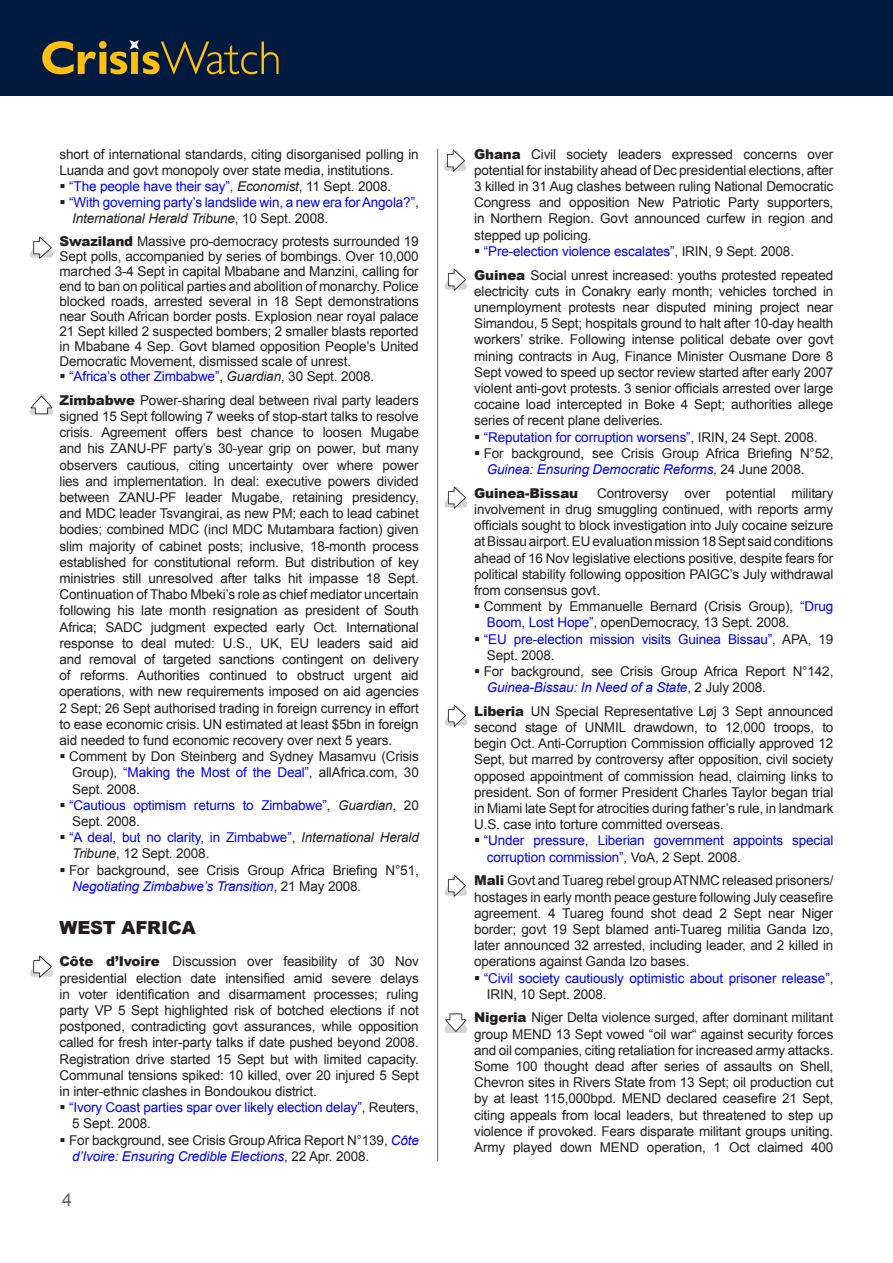
<style>
.page{position:relative;width:893px;height:1263px;background:#fff}
.page>*{position:absolute;margin:0;border:0;box-sizing:border-box;transform-origin:0 0}
.Country_body{font:900 18px "Arial";letter-spacing:-.01em;color:#231f20}
.t1{font:18px "Arial";color:#636366}
.Country_body-2{font:13.5px/16.2px "Arial";letter-spacing:-.01em;color:#231f20;text-align:justify}
.Bullets_new{font:13.5px/16.2px "Arial";letter-spacing:-.01em;color:#00f}
.Bullets_new-2{font:13.5px/16.2px "Arial";letter-spacing:-.01em;color:#231f20}
.Country_body-3{font:900 13.5px "Arial";letter-spacing:-.01em;color:#231f20}
.s1{color:#231f20}
.s2{font-style:italic;color:#231f20}
.s3{font-weight:900}
.s4{color:#00f}
.s5{font-style:italic;color:#00f}
</style>
<div class="page">
<div style="left:0;top:0;width:893px;height:96px;background:#001a3f"></div>
<hr style="left:437px;top:149px;width:1px;height:1012px;background:#757679">
<img style="left:30px;top:236px;width:23px;height:23px">
<img style="left:30px;top:394px;width:23px;height:21px">
<img style="left:30px;top:955px;width:23px;height:23px">
<img style="left:444px;top:268px;width:23px;height:23px">
<img style="left:444px;top:486px;width:23px;height:23px">
<img style="left:444px;top:704px;width:23px;height:23px">
<img style="left:444px;top:874px;width:23px;height:23px">
<img style="left:444px;top:1012px;width:23px;height:21px">
<img style="left:443px;top:149px;width:23px;height:23px">
<p class="Country_body-2" style="left:60px;top:146px;width:361px">short of international standards, citing disorganised polling in<br>Luanda and govt monopoly over state media, institutions.</p>
<p class="Bullets_new" style="left:69px;top:178px;width:324px">“The people have their say”<span class="s1">,</span> <span class="s2">Economist</span><span class="s1">, 11 Sept. 2008.</span></p>
<p class="Bullets_new" style="left:69px;top:195px;width:351px">“With governing party’s landslide win, a new era for Angola?”<span class="s1">,<br></span><span class="s2">International Herald Tribune</span><span class="s1">, 10 Sept. 2008.</span></p>
<p class="Country_body-2" style="left:60px;top:234px;width:361px;line-height:15px"><span class="s3">Swaziland</span> Massive pro-democracy protests surrounded 19<br>Sept polls, accompanied by series of bombings. Over 10,000 marched 3-4 Sept in capital Mbabane and Manzini, calling for end to ban on political parties and abolition of monarchy. Police blocked roads, arrested several in 18 Sept demonstrations near South African border posts. Explosion near royal palace 21 Sept killed 2 suspected bombers; 2 smaller blasts reported in Mbabane 4 Sep. Govt blamed opposition People’s United Democratic Movement, dismissed scale of unrest.</p>
<p class="Bullets_new" style="left:69px;top:368px;width:307px">“Africa’s other Zimbabwe”<span class="s1">,</span> <span class="s2">Guardian</span><span class="s1">, 30 Sept. 2008.</span></p>
<p class="Country_body-2" style="left:60px;top:392px;width:361px"><span class="s3">Zimbabwe</span> Power-sharing deal between rival party leaders signed 15 Sept following 7 weeks of stop-start talks to resolve crisis. Agreement offers best chance to loosen Mugabe and his ZANU-PF party’s 30-year grip on power, but many observers cautious, citing uncertainty over where power lies and implementation. In deal: executive powers divided between ZANU-PF leader Mugabe, retaining presidency, and MDC leader Tsvangirai, as new PM; each to lead cabinet bodies; combined MDC (incl MDC Mutambara faction) given slim majority of cabinet posts; inclusive, 18-month process established for constitutional reform. But distribution of key ministries still unresolved after talks hit impasse 18 Sept.<br>Continuation of Thabo Mbeki’s role as chief mediator uncertain following his late month resignation as president of South Africa; SADC judgment expected early Oct. International response to deal muted: U.S., UK, EU leaders said aid and removal of targeted sanctions contingent on delivery of reforms. Authorities continued to obstruct urgent aid operations, with new requirements imposed on aid agencies 2 Sept; 26 Sept authorised trading in foreign currency in effort to ease economic crisis. UN estimated at least $5bn in foreign aid needed to fund economic recovery over next 5 years.</p>
<p class="Bullets_new-2" style="left:69px;top:748px;width:351px;text-align:justify">Comment by Don Steinberg and Sydney Masamvu (Crisis Group), <span class="s4">“Making the Most of the Deal”</span>, allAfrica.com, 30<br>Sept. 2008.</p>
<p class="Bullets_new" style="left:69px;top:797px;width:351px">“Cautious optimism returns to Zimbabwe”<span class="s1">,</span> <span class="s2">Guardian</span><span class="s1">, 20<br>Sept. 2008.</span></p>
<p class="Bullets_new" style="left:69px;top:829px;width:351px">“A deal, but no clarity, in Zimbabwe”<span class="s1">,</span> <span class="s2">International Herald<br>Tribune</span><span class="s1">, 12 Sept. 2008.</span></p>
<p class="Bullets_new-2" style="left:69px;top:862px;width:351px">For background, see Crisis Group Africa Briefing N°51,<br><span class="s5">Negotiating Zimbabwe’s Transition</span>, 21 May 2008.</p>
<p class="Country_body" style="left:60px;top:914px;width:138px">WEST AFRICA</p>
<p class="Country_body-2" style="left:60px;top:954px;width:361px"><span class="s3">Côte d’Ivoire</span> Discussion over feasibility of 30 Nov presidential election date intensified amid severe delays in voter identification and disarmament processes; ruling party VP 5 Sept highlighted risk of botched elections if not postponed, contradicting govt assurances, while opposition called for fresh inter-party talks if date pushed beyond 2008.<br>Registration drive started 15 Sept but with limited capacity.<br>Communal tensions spiked: 10 killed, over 20 injured 5 Sept in inter-ethnic clashes in Bondoukou district.</p>
<p class="Bullets_new" style="left:69px;top:1099px;width:351px">“Ivory Coast parties spar over likely election delay”<span class="s1">, Reuters,<br>5 Sept. 2008.</span></p>
<p class="Bullets_new-2" style="left:69px;top:1132px;width:351px">For background, see Crisis Group Africa Report N°139, <span class="s5">Côte d’Ivoire: Ensuring Credible Elections</span>, 22 Apr. 2008.</p>
<h1 class="t1" style="left:62px;top:1188px;width:12px">4</h1>
<p class="Country_body-2" style="left:474px;top:146px;width:361px"><span class="s3">Ghana</span> Civil society leaders expressed concerns over potential for instability ahead of Dec presidential elections, after 3 killed in 31 Aug clashes between ruling National Democratic Congress and opposition New Patriotic Party supporters, in Northern Region. Govt announced curfew in region and stepped up policing.</p>
<p class="Bullets_new" style="left:484px;top:243px;width:312px">“Pre-election violence escalates”<span class="s1">, IRIN, 9 Sept. 2008.</span></p>
<p class="Country_body-2" style="left:474px;top:267px;width:361px"><span class="s3">Guinea</span> Social unrest increased: youths protested repeated electricity cuts in Conakry early month; vehicles torched in unemployment protests near disputed mining project near Simandou, 5 Sept; hospitals ground to halt after 10-day health workers’ strike. Following intense political debate over govt mining contracts in Aug, Finance Minister Ousmane Dore 8<br>Sept vowed to speed up sector review started after early 2007 violent anti-govt protests. 3 senior officials arrested over large cocaine load intercepted in Boke 4 Sept; authorities allege series of recent plane deliveries.</p>
<p class="Bullets_new" style="left:484px;top:429px;width:335px">“Reputation for corruption worsens”<span class="s1">, IRIN, 24 Sept. 2008.</span></p>
<p class="Bullets_new-2" style="left:484px;top:445px;width:351px">For background, see Crisis Group Africa Briefing N°52,<br><span class="s5">Guinea: Ensuring Democratic Reforms</span>, 24 June 2008.</p>
<p class="Country_body-3" style="left:474px;top:483px;width:106px">Guinea-Bissau</p>
<p class="Country_body-2" style="left:474px;top:485px;width:361px;text-indent:123px">Controversy over potential military involvement in drug smuggling continued, with reports army officials sought to block investigation into July cocaine seizure at Bissau airport. EU evaluation mission 18 Sept said conditions ahead of 16 Nov legislative elections positive, despite fears for political stability following opposition PAIGC’s July withdrawal from consensus govt.</p>
<p class="Bullets_new-2" style="left:484px;top:598px;width:351px">Comment by Emmanuelle Bernard (Crisis Group), <span class="s4">“Drug<br>Boom, Lost Hope”</span>, openDemocracy, 13 Sept. 2008.</p>
<p class="Bullets_new" style="left:484px;top:631px;width:351px">“EU pre-election mission visits Guinea Bissau”<span class="s1">, APA, 19<br>Sept. 2008.</span></p>
<p class="Bullets_new-2" style="left:484px;top:663px;width:351px">For background, see Crisis Group Africa Report N°142,<br><span class="s5">Guinea-Bissau: In Need of a State</span>, 2 July 2008.</p>
<p class="Country_body-2" style="left:474px;top:703px;width:361px"><span class="s3">Liberia</span> UN Special Representative Løj 3 Sept announced second stage of UNMIL drawdown, to 12,000 troops, to begin Oct. Anti-Corruption Commission officially approved 12<br>Sept, but marred by controversy after opposition, civil society opposed appointment of commission head, claiming links to president. Son of former President Charles Taylor began trial in Miami late Sept for atrocities during father’s rule, in landmark U.S. case into torture committed overseas.</p>
<p class="Bullets_new" style="left:484px;top:833px;width:351px">“Under pressure, Liberian government appoints special corruption commission”<span class="s1">, VoA, 2 Sept. 2008.</span></p>
<p class="Country_body-2" style="left:474px;top:873px;width:361px"><span class="s3">Mali</span> Govt and Tuareg rebel group ATNMC released prisoners/ hostages in early month peace gesture following July ceasefire agreement. 4 Tuareg found shot dead 2 Sept near Niger border; govt 19 Sept blamed anti-Tuareg militia Ganda Izo, later announced 32 arrested, including leader, and 2 killed in operations against Ganda Izo bases.</p>
<p class="Bullets_new" style="left:484px;top:970px;width:351px">“Civil society cautiously optimistic about prisoner release”<span class="s1">,<br>IRIN, 10 Sept. 2008.</span></p>
<p class="Country_body-2" style="left:474px;top:1010px;width:361px"><span class="s3">Nigeria</span> Niger Delta violence surged, after dominant militant group MEND 13 Sept vowed “oil war“ against security forces and oil companies, citing retaliation for increased army attacks.<br>Some 100 thought dead after series of assaults on Shell, Chevron sites in Rivers State from 13 Sept; oil production cut by at least 115,000bpd. MEND declared ceasefire 21 Sept, citing appeals from local leaders, but threatened to step up violence if provoked. Fears disparate militant groups uniting.<br>Army played down MEND operation, 1 Oct claimed 400</p>
</div>
